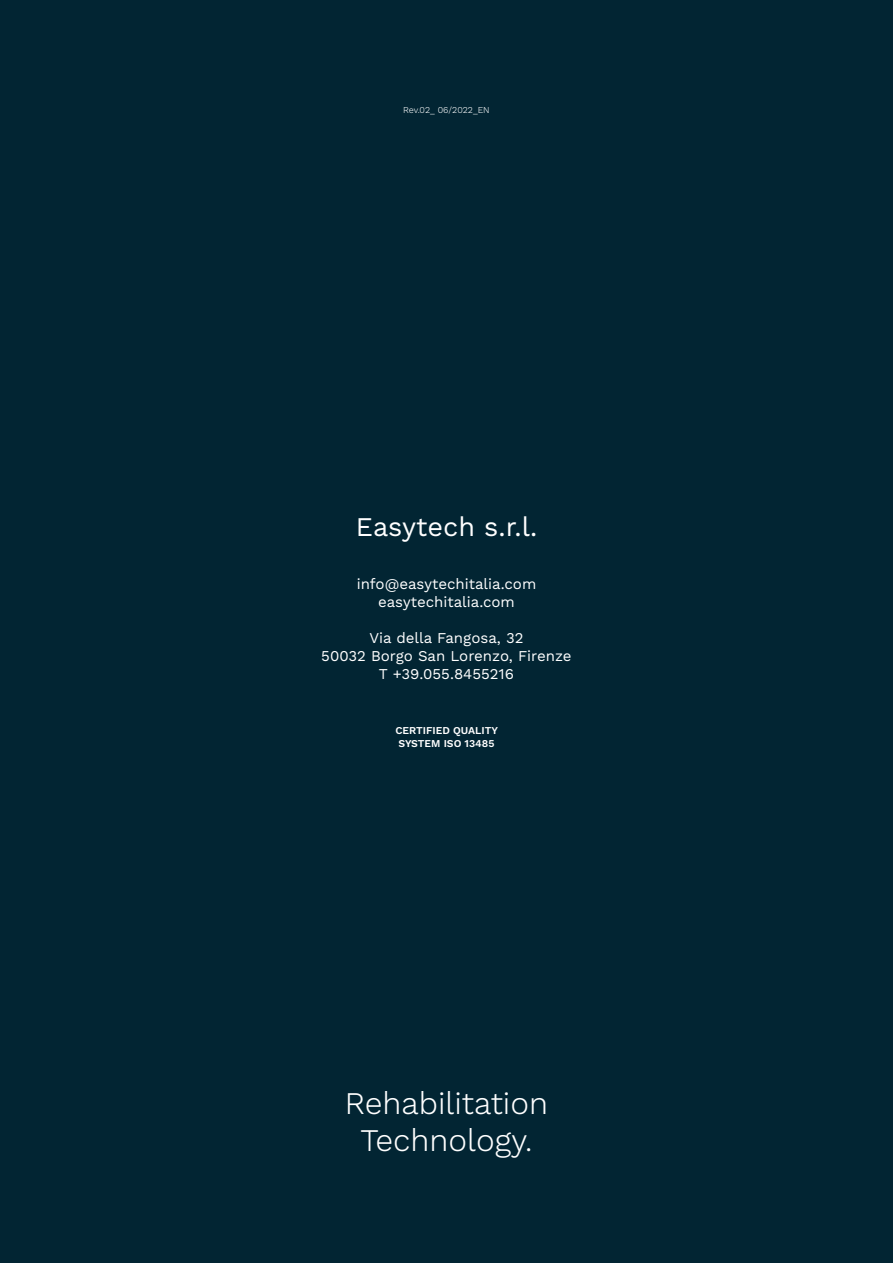
<style>
.page{position:relative;width:893px;height:1263px;background:#022533}
.page>*{position:absolute;margin:0;border:0;box-sizing:border-box;transform-origin:0 0}
.t1{font:300 31.5px/37.8px "Work Sans";color:#fff;text-align:center}
.t2{font:27px "Work Sans";color:#fff}
.t3{font:15px/18px "Work Sans";color:#fff;text-align:center}
.t4{font:600 10.5px/13.5px "Work Sans";color:#fff}
.t5{font:300 9px "Work Sans";color:#fff}
</style>
<div class="page">
<p class="t5" style="left:403px;top:105px;width:88px">Rev.02_ 06/2022_EN</p>
<h2 class="t2" style="left:356px;top:511px;width:183px">Easytech s.r.l.</h2>
<p class="t3" style="left:357px;top:576px;width:181px">info@easytechitalia.com easytechitalia.com</p>
<p class="t3" style="left:321px;top:630px;width:252px">Via della Fangosa, 32<br>50032 Borgo San Lorenzo, Firenze<br>T +39.055.8455216</p>
<p class="t4" style="left:395px;top:724px;width:104px">CERTIFIED QUALITY<br>SYSTEM ISO 13485</p>
<h1 class="t1" style="left:345px;top:1085px;width:205px">Rehabilitation<br>Technology.</h1>
</div>
